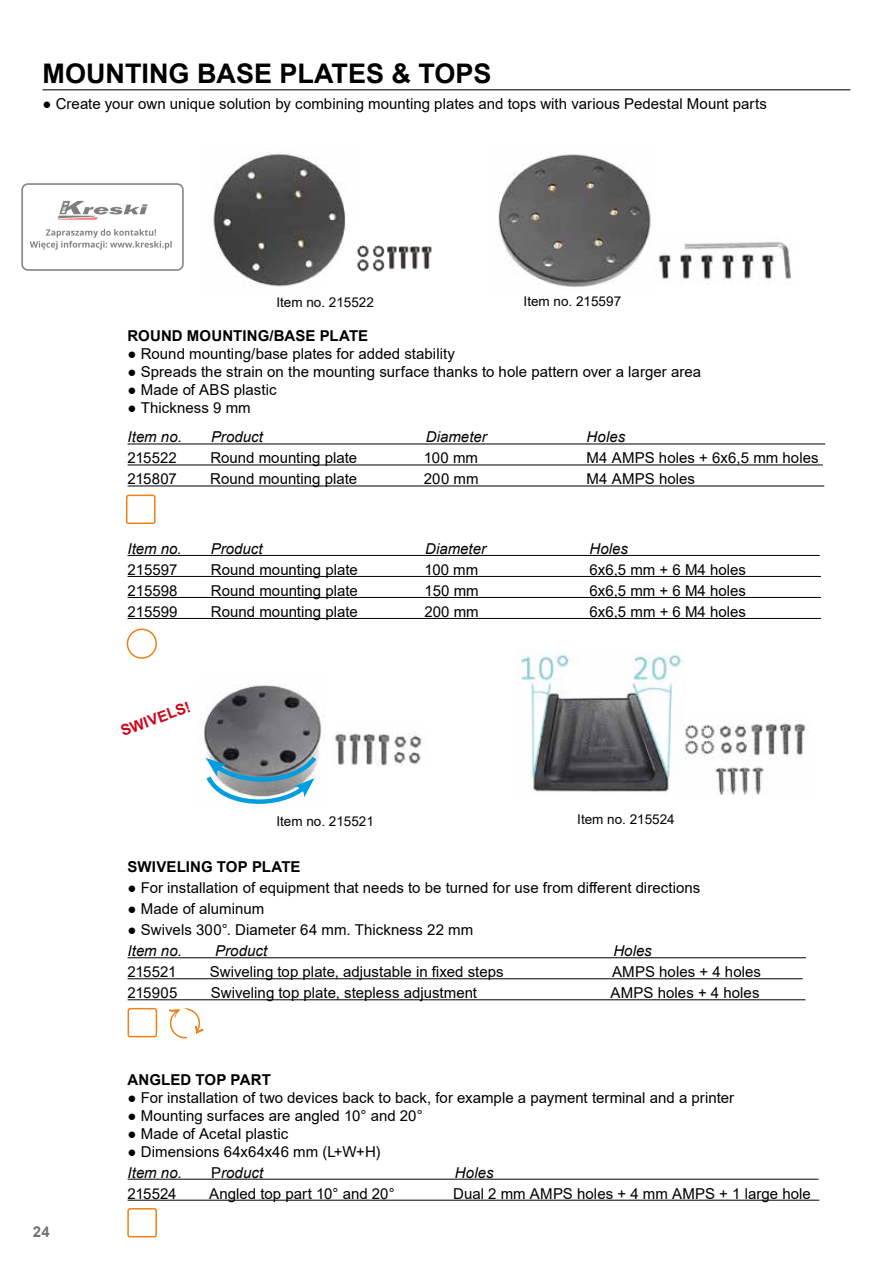
<style>
.page{position:relative;width:893px;height:1263px;background:#fff}
.page>*{position:absolute;margin:0;border:0;box-sizing:border-box;transform-origin:0 0}
.t1{font:700 27px "Arial";color:#000}
.t2{font:15px "Arial";color:#000}
.t3{font:italic 15px "Arial";color:#000}
.t4{font:700 15px "Arial";letter-spacing:.005em;color:#000}
.t5{font:700 15px "Arial";color:#cd071e}
.t6{font:700 15px "Arial";color:#707172}
.t7{font:13.5px "Arial";color:#000}
.s1{font-style:normal}
</style>
<div class="page">
<img style="left:213px;top:153px;width:133px;height:134px">
<img style="left:203px;top:685px;width:119px;height:67px">
<img style="left:521px;top:650px;width:163px;height:142px">
<img style="left:684px;top:723px;width:125px;height:72px">
<hr style="left:128px;top:555px;width:692px;height:1px;background:#000">
<hr style="left:128px;top:576px;width:693px;height:1px;background:#000">
<hr style="left:128px;top:597px;width:693px;height:1px;background:#000">
<hr style="left:128px;top:618px;width:693px;height:1px;background:#000">
<img style="left:356px;top:245px;width:76px;height:27px">
<img style="left:498px;top:154px;width:153px;height:133px">
<svg style="left:205px;top:752px;width:114px;height:52px"></svg>
<img style="left:334px;top:732px;width:88px;height:33px">
<img style="left:658px;top:241px;width:134px;height:43px">
<hr style="left:128px;top:957px;width:678px;height:1px;background:#000">
<hr style="left:128px;top:978px;width:675px;height:1px;background:#000">
<hr style="left:128px;top:999px;width:677px;height:1px;background:#000">
<hr style="left:128px;top:444px;width:697px;height:1px;background:#000">
<hr style="left:128px;top:465px;width:695px;height:1px;background:#000">
<hr style="left:128px;top:486px;width:696px;height:1px;background:#000">
<hr style="left:43px;top:89px;width:807px;height:1px;background:#000">
<hr style="left:128px;top:1179px;width:691px;height:1px;background:#000">
<hr style="left:128px;top:1200px;width:691px;height:1px;background:#000">
<div style="left:127px;top:628px;width:30px;height:31px;border:2px solid #ee8014;border-radius:50%"></div>
<div style="left:126px;top:495px;width:30px;height:29px;border:2px solid #ee8014;border-radius:2px"></div>
<svg style="left:149px;top:1007px;width:55px;height:32px"></svg>
<div style="left:128px;top:1008px;width:29px;height:29px;border:2px solid #ee8014;border-radius:2px"></div>
<div style="left:127px;top:1208px;width:30px;height:29px;border:2px solid #ee8014;border-radius:2px"></div>
<img style="left:21px;top:183px;width:163px;height:88px">
<h1 class="t1" style="left:43px;top:55px;width:451px">MOUNTING BASE PLATES &amp; TOPS</h1>
<p class="t2" style="left:43px;top:93px;width:726px">● Create your own unique solution by combining mounting plates and tops with various Pedestal Mount parts</p>
<p class="t7" style="left:276px;top:292px;width:99px">Item no. 215522</p>
<p class="t7" style="left:524px;top:292px;width:99px">Item no. 215597</p>
<p class="t4" style="left:128px;top:325px;width:242px">ROUND MOUNTING/BASE PLATE</p>
<p class="t2" style="left:128px;top:344px;width:329px">● Round mounting/base plates for added stability</p>
<p class="t2" style="left:128px;top:362px;width:575px">● Spreads the strain on the mounting surface thanks to hole pattern over a larger area</p>
<p class="t2" style="left:128px;top:380px;width:151px">● Made of ABS plastic</p>
<p class="t2" style="left:128px;top:398px;width:125px">● Thickness 9 mm</p>
<p class="t3" style="left:128px;top:427px;width:56px">Item no.</p>
<p class="t3" style="left:211px;top:427px;width:54px">Product</p>
<p class="t3" style="left:426px;top:427px;width:62px">Diameter</p>
<p class="t3" style="left:587px;top:427px;width:40px">Holes</p>
<p class="t2" style="left:128px;top:448px;width:51px">215522</p>
<p class="t2" style="left:210px;top:448px;width:148px">Round mounting plate</p>
<p class="t2" style="left:424px;top:448px;width:56px">100 mm</p>
<p class="t2" style="left:587px;top:448px;width:234px">M4 AMPS holes + 6x6,5 mm holes</p>
<p class="t2" style="left:128px;top:469px;width:51px">215807</p>
<p class="t2" style="left:210px;top:469px;width:148px">Round mounting plate</p>
<p class="t2" style="left:424px;top:469px;width:56px">200 mm</p>
<p class="t2" style="left:587px;top:469px;width:110px">M4 AMPS holes</p>
<p class="t3" style="left:128px;top:539px;width:56px">Item no.</p>
<p class="t3" style="left:211px;top:539px;width:53px">Product</p>
<p class="t3" style="left:425px;top:539px;width:62px">Diameter</p>
<p class="t3" style="left:590px;top:539px;width:40px">Holes</p>
<p class="t2" style="left:128px;top:559px;width:52px">215597</p>
<p class="t2" style="left:211px;top:559px;width:148px">Round mounting plate</p>
<p class="t2" style="left:425px;top:559px;width:55px">100 mm</p>
<p class="t2" style="left:590px;top:559px;width:158px">6x6,5 mm + 6 M4 holes</p>
<p class="t2" style="left:128px;top:580px;width:52px">215598</p>
<p class="t2" style="left:211px;top:580px;width:148px">Round mounting plate</p>
<p class="t2" style="left:425px;top:580px;width:56px">150 mm</p>
<p class="t2" style="left:590px;top:580px;width:158px">6x6,5 mm + 6 M4 holes</p>
<p class="t2" style="left:128px;top:601px;width:52px">215599</p>
<p class="t2" style="left:211px;top:601px;width:148px">Round mounting plate</p>
<p class="t2" style="left:425px;top:601px;width:56px">200 mm</p>
<p class="t2" style="left:590px;top:601px;width:158px">6x6,5 mm + 6 M4 holes</p>
<p class="t5" style="left:118px;top:721px;width:75px;rotate:-20deg">SWIVELS!</p>
<p class="t7" style="left:276px;top:812px;width:99px">Item no. 215521</p>
<p class="t7" style="left:577px;top:810px;width:99px">Item no. 215524</p>
<p class="t4" style="left:128px;top:856px;width:175px">SWIVELING TOP PLATE</p>
<p class="t2" style="left:128px;top:877px;width:574px">● For installation of equipment that needs to be turned for use from different directions</p>
<p class="t2" style="left:128px;top:898px;width:138px">● Made of aluminum</p>
<p class="t2" style="left:128px;top:919px;width:347px">● Swivels 300°. Diameter 64 mm. Thickness 22 mm</p>
<p class="t3" style="left:128px;top:941px;width:56px">Item no.</p>
<p class="t3" style="left:215px;top:941px;width:54px">Product</p>
<p class="t3" style="left:613px;top:941px;width:40px">Holes</p>
<p class="t2" style="left:128px;top:961px;width:50px">215521</p>
<p class="t2" style="left:210px;top:961px;width:295px">Swiveling top plate, adjustable in fixed steps</p>
<p class="t2" style="left:612px;top:961px;width:151px">AMPS holes + 4 holes</p>
<p class="t2" style="left:128px;top:982px;width:51px">215905</p>
<p class="t2" style="left:211px;top:982px;width:268px">Swiveling top plate, stepless adjustment</p>
<p class="t2" style="left:610px;top:982px;width:151px">AMPS holes + 4 holes</p>
<p class="t6" style="left:33px;top:1221px;width:18px">24</p>
<p class="t4" style="left:128px;top:1069px;width:145px">ANGLED TOP PART</p>
<p class="t2" style="left:128px;top:1087px;width:608px">● For installation of two devices back to back, for example a payment terminal and a printer</p>
<p class="t2" style="left:128px;top:1105px;width:297px">● Mounting surfaces are angled 10° and 20°</p>
<p class="t2" style="left:128px;top:1123px;width:162px">● Made of Acetal plastic</p>
<p class="t2" style="left:128px;top:1141px;width:255px">● Dimensions 64x64x46 mm (L+W+H)</p>
<p class="t3" style="left:128px;top:1162px;width:56px">Item no.</p>
<p class="t3" style="left:211px;top:1162px;width:54px"><span class="s1">P</span>roduct</p>
<p class="t3" style="left:455px;top:1162px;width:40px">Holes</p>
<p class="t2" style="left:128px;top:1183px;width:51px">215524</p>
<p class="t2" style="left:209px;top:1183px;width:187px">Angled top part 10° and 20°</p>
<p class="t2" style="left:453px;top:1183px;width:359px">Dual 2 mm AMPS holes + 4 mm AMPS + 1 large hole</p>
</div>
